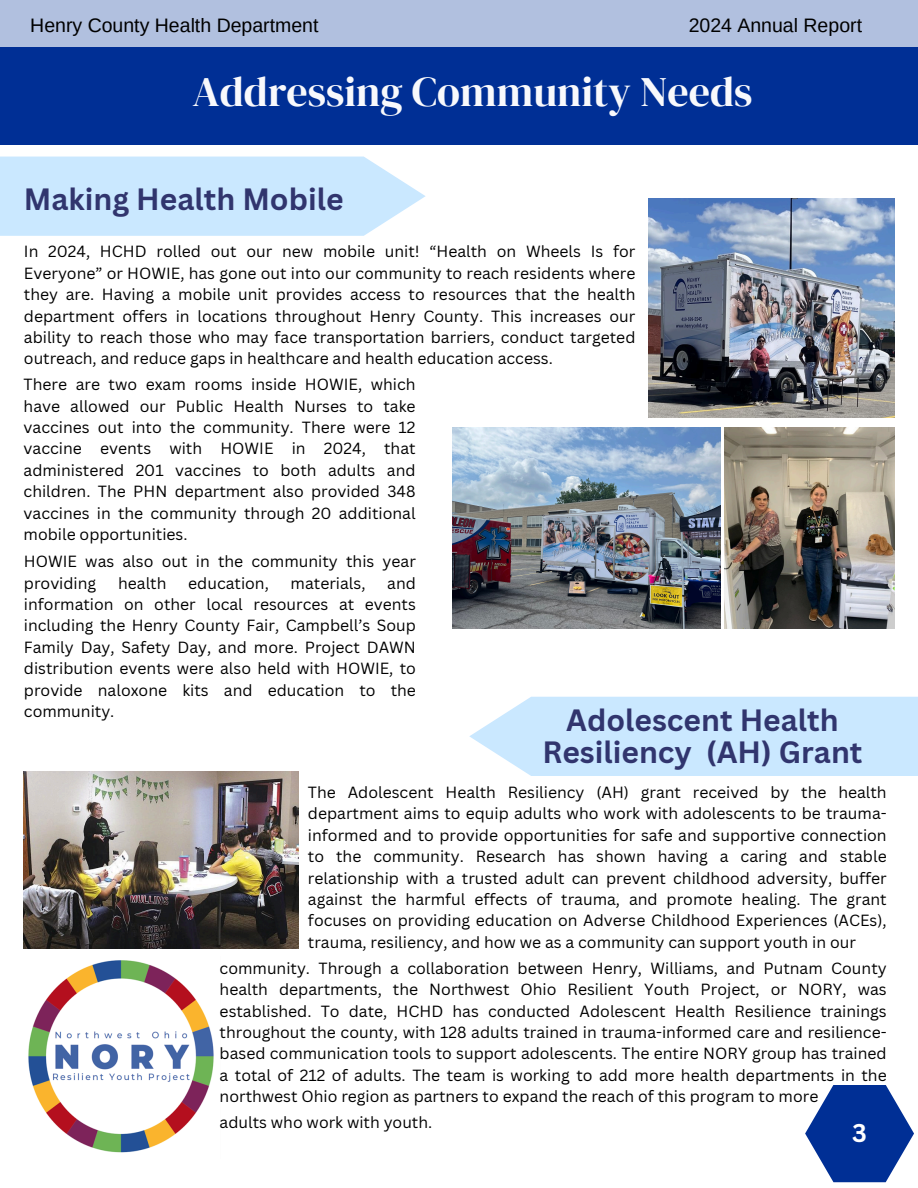
<style>
.page{position:relative;width:918px;height:1188px;background:#fff}
.page>*{position:absolute;margin:0;border:0;box-sizing:border-box;transform-origin:0 0}
.t1{font:42px "DM Serif Display";color:#f8f9fc}
.t2{font:700 30px/32.7px "Canva Sans";color:#31356e;text-align:center}
.t3{font:700 24.9px "Canva Sans";color:#fff}
.t4{font:19.5px "Arimo";color:#000}
.t5{font:15.75px/21.3px "Canva Sans";color:#000;text-align:justify}
</style>
<div class="page">
<svg style="left:805px;top:1085px;width:109px;height:97px"></svg>
<div style="left:0;top:0;width:918px;height:48px;background:#b1c0df"></div>
<div style="left:0;top:48px;width:918px;height:97px;background:#002f95"></div>
<svg style="left:0;top:157px;width:426px;height:79px"></svg>
<img style="left:648px;top:198px;width:247px;height:220px">
<svg style="left:469px;top:697px;width:449px;height:79px"></svg>
<img style="left:24px;top:771px;width:274px;height:178px">
<img style="left:725px;top:427px;width:170px;height:202px">
<img style="left:452px;top:427px;width:268px;height:202px">
<img style="left:28px;top:960px;width:186px;height:193px">
<h3 class="t4" style="left:30px;top:14px;width:290px">Henry County Health Department</h3>
<h1 class="t4" style="left:689px;top:14px;width:175px">2024 Annual Report</h1>
<h2 class="t1" style="left:193px;top:63px;width:561px">Addressing Community Needs</h2>
<p class="t2" style="left:24px;top:182px;width:321px">Making Health Mobile</p>
<p class="t5" style="left:24px;top:241px;width:613px">In 2024, HCHD rolled out our new mobile unit! “Health on Wheels Is for Everyone” or HOWIE, has gone out into our community to reach residents where they are. Having a mobile unit provides access to resources that the health department offers in locations throughout Henry County. This increases our ability to reach those who may face transportation barriers, conduct targeted outreach, and reduce gaps in healthcare and health education access.</p>
<p class="t5" style="left:24px;top:374px;width:394px">There are two exam rooms inside HOWIE, which have allowed our Public Health Nurses to take vaccines out into the community. There were 12 vaccine events with HOWIE in 2024, that administered 201 vaccines to both adults and children. The PHN department also provided 348 vaccines in the community through 20 additional mobile opportunities.</p>
<p class="t5" style="left:24px;top:551px;width:393px">HOWIE was also out in the community this year providing</p>
<p class="t5" style="left:24px;top:572px;width:394px;text-indent:363px">and information on other local resources at events including the Henry County Fair, Campbell’s Soup Family Day, Safety Day, and more. Project DAWN distribution events were also held with HOWIE, to provide naloxone kits and education to the community.</p>
<p class="t5" style="left:118px;top:572px;width:50px">health</p>
<p class="t5" style="left:188px;top:572px;width:82px">education,</p>
<p class="t5" style="left:291px;top:572px;width:76px">materials,</p>
<p class="t2" style="left:542px;top:703px;width:322px">Adolescent Health<br>Resiliency (AH) Grant</p>
<p class="t5" style="left:308px;top:781px;width:580px">The Adolescent Health Resiliency (AH) grant received by the health department aims to equip adults who work with adolescents to be trauma&shy;informed and to provide opportunities for safe and supportive connection to the community. Research has shown having a caring and stable relationship with a trusted adult can prevent childhood adversity, buffer against the harmful effects of trauma, and promote healing. The grant focuses on providing education on Adverse Childhood Experiences (ACEs), trauma, resiliency, and how we as a community can support youth in our</p>
<h2 class="t5" style="left:220px;top:957px;width:669px">community. Through a collaboration between Henry, Williams, and Putnam County health departments, the Northwest Ohio Resilient Youth Project, or NORY, was established. To date, HCHD has conducted Adolescent Health Resilience trainings throughout the county, with 128 adults trained in trauma-informed care and resilience&shy;based communication tools to support adolescents. The entire NORY group has trained a total of 212 of adults. The team is working to add more health departments in the northwest Ohio region as partners to expand the reach of this program to more</h2>
<p class="t5" style="left:220px;top:1111px;width:214px">adults who work with youth.</p>
<h3 class="t3" style="left:852px;top:1116px;width:16px">3</h3>
</div>
